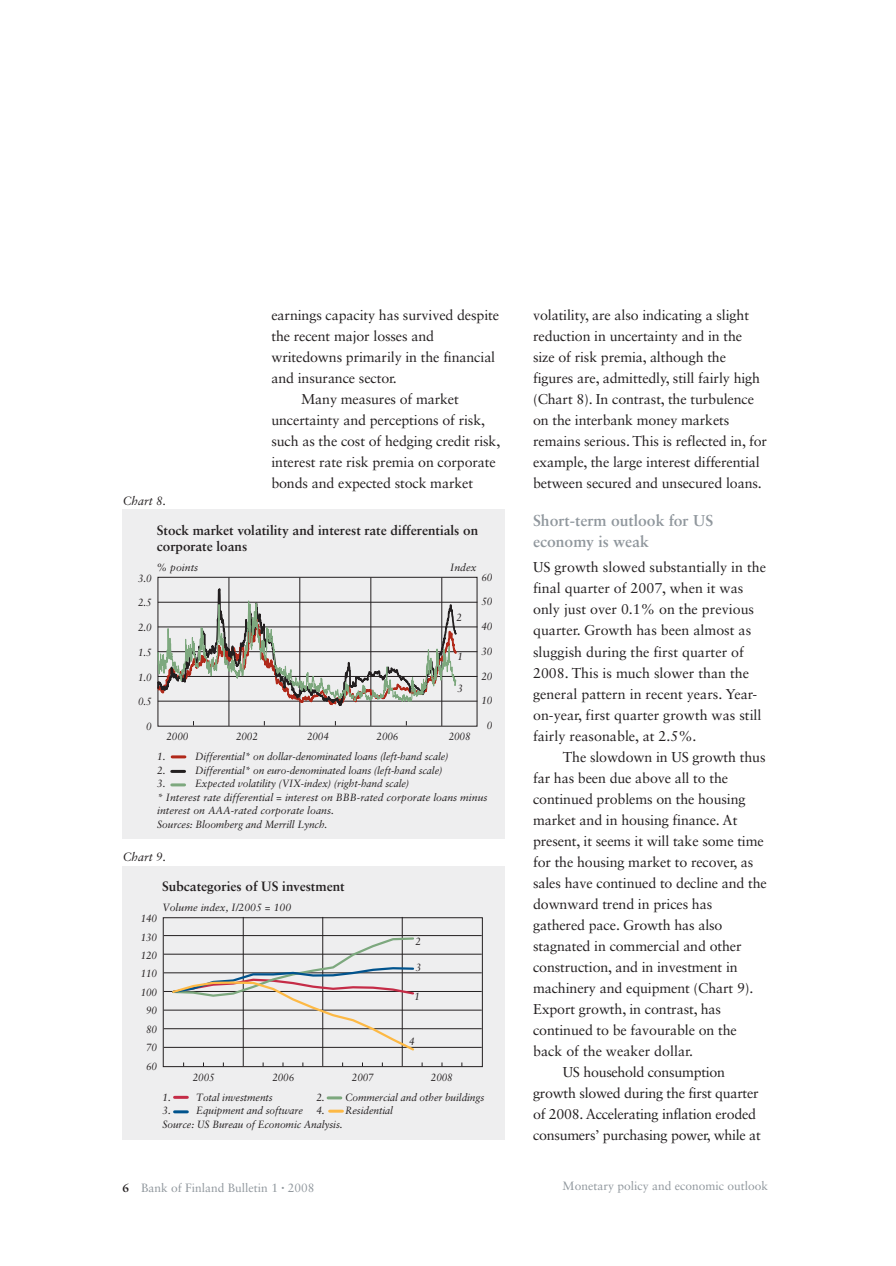
<style>
.page{position:relative;width:896px;height:1266px;background:#fff}
.page>*{position:absolute;margin:0;border:0;box-sizing:border-box;transform-origin:0 0}
.t1{font:700 15.75px/21px "Sabon LT Std";color:#90979d}
.t2{font:14.25px/21px "Sabon LT Std";letter-spacing:-.01em;color:#231f20}
.t3{font:700 13.5px/16.2px "Sabon LT Std";color:#231f20}
.t4{font:12px "Sabon LT Std";color:#90979d}
.t5{font:italic 12px "Sabon LT Std";color:#231f20}
.t6{font:italic 10.5px/13.5px "Sabon LT Std";letter-spacing:-.01em;color:#231f20}
.t7{font:italic 10.5px/18.5px "Sabon LT Std";letter-spacing:-.01em;color:#231f20;text-align:center;scale:.95 1}
.s1{font-weight:700;color:#231f20}
.s2{font-size:6px}
</style>
<div class="page">
<div style="left:122px;top:866px;width:383px;height:273px;background:#eeeeef"></div>
<div style="left:122px;top:509px;width:383px;height:329px;background:#eeeeef"></div>
<hr style="left:158px;top:701px;width:319px;height:1px;background:#231f20">
<hr style="left:158px;top:676px;width:319px;height:1px;background:#231f20">
<hr style="left:158px;top:651px;width:319px;height:1px;background:#231f20">
<hr style="left:158px;top:626px;width:319px;height:1px;background:#231f20">
<hr style="left:158px;top:602px;width:319px;height:1px;background:#231f20">
<svg style="left:157px;top:576px;width:299px;height:211px"></svg>
<div style="left:163px;top:917px;width:319px;height:149px;border:1px solid #231f20"></div>
<svg style="left:328px;top:1096px;width:13px;height:3px"></svg>
<svg style="left:174px;top:1095px;width:13px;height:3px"></svg>
<svg style="left:329px;top:1109px;width:13px;height:3px"></svg>
<svg style="left:174px;top:1110px;width:13px;height:3px"></svg>
<hr style="left:164px;top:1047px;width:317px;height:1px;background:#231f20">
<hr style="left:164px;top:1028px;width:317px;height:1px;background:#231f20">
<hr style="left:164px;top:1009px;width:317px;height:1px;background:#231f20">
<hr style="left:164px;top:991px;width:317px;height:1px;background:#231f20">
<hr style="left:164px;top:972px;width:317px;height:1px;background:#231f20">
<hr style="left:164px;top:953px;width:317px;height:1px;background:#231f20">
<hr style="left:164px;top:935px;width:317px;height:1px;background:#231f20">
<hr style="left:243px;top:916px;width:1px;height:149px;background:#231f20">
<hr style="left:322px;top:916px;width:1px;height:149px;background:#231f20">
<hr style="left:402px;top:916px;width:1px;height:149px;background:#231f20">
<svg style="left:170px;top:936px;width:246px;height:116px"></svg>
<p class="t2" style="left:271px;top:306px;width:229px">earnings capacity has survived despite</p>
<p class="t2" style="left:271px;top:327px;width:164px">the recent major losses and</p>
<p class="t2" style="left:271px;top:348px;width:225px">writedowns primarily in the financial</p>
<p class="t2" style="left:271px;top:369px;width:127px">and insurance sector.</p>
<p class="t2" style="left:301px;top:390px;width:159px">Many measures of market</p>
<p class="t2" style="left:271px;top:411px;width:215px">uncertainty and perceptions of risk,</p>
<p class="t2" style="left:271px;top:432px;width:230px">such as the cost of hedging credit risk,</p>
<p class="t2" style="left:271px;top:453px;width:226px">interest rate risk premia on corporate</p>
<p class="t2" style="left:271px;top:474px;width:203px">bonds and expected stock market</p>
<p class="t5" style="left:123px;top:495px;width:45px">Chart 8.</p>
<p class="t3" style="left:157px;top:523px;width:323px">Stock market volatility and interest rate differentials on corporate loans</p>
<p class="t6" style="left:157px;top:561px;width:43px">% points</p>
<p class="t6" style="left:450px;top:561px;width:28px">Index</p>
<p class="t7" style="left:138px;top:569px;width:16px">3.0</p>
<p class="t7" style="left:138px;top:594px;width:16px">2.5</p>
<p class="t7" style="left:138px;top:619px;width:16px">2.0</p>
<p class="t7" style="left:138px;top:644px;width:16px">1.5</p>
<p class="t7" style="left:138px;top:668px;width:16px">1.0</p>
<p class="t7" style="left:138px;top:693px;width:16px">0.5</p>
<p class="t7" style="left:146px;top:718px;width:7px">0</p>
<p class="t7" style="left:166px;top:728px;width:25px">2000</p>
<p class="t7" style="left:236px;top:728px;width:25px">2002</p>
<p class="t7" style="left:307px;top:728px;width:25px">2004</p>
<p class="t7" style="left:376px;top:728px;width:25px">2006</p>
<p class="t7" style="left:448px;top:728px;width:25px">2008</p>
<p class="t6" style="left:157px;top:750px;width:10px">1.</p>
<p class="t6" style="left:195px;top:750px;width:255px">Differential* on dollar-denominated loans (left-hand scale)</p>
<p class="t6" style="left:157px;top:764px;width:10px">2.</p>
<p class="t6" style="left:195px;top:764px;width:249px">Differential* on euro-denominated loans (left-hand scale)</p>
<p class="t6" style="left:157px;top:777px;width:10px">3.</p>
<p class="t7" style="left:481px;top:568px;width:13px">60</p>
<p class="t7" style="left:481px;top:593px;width:13px">50</p>
<p class="t7" style="left:481px;top:618px;width:13px">40</p>
<p class="t7" style="left:481px;top:643px;width:13px">30</p>
<p class="t7" style="left:481px;top:667px;width:13px">20</p>
<p class="t7" style="left:481px;top:692px;width:13px">10</p>
<p class="t7" style="left:487px;top:717px;width:7px">0</p>
<p class="t7" style="left:456px;top:608px;width:7px">2</p>
<p class="t7" style="left:457px;top:648px;width:7px">1</p>
<p class="t7" style="left:457px;top:679px;width:7px">3</p>
<p class="t6" style="left:157px;top:777px;width:332px;text-indent:38px">Expected volatility (VIX-index) (right-hand scale)<br>* Interest rate differential = interest on BBB-rated corporate loans minus interest on AAA-rated corporate loans.<br>Sources: Bloomberg and Merrill Lynch.</p>
<p class="t5" style="left:123px;top:852px;width:45px">Chart 9.</p>
<p class="t3" style="left:162px;top:879px;width:184px">Subcategories of US investment</p>
<p class="t6" style="left:162px;top:901px;width:130px">Volume index, I/2005 = 100</p>
<p class="t7" style="left:141px;top:910px;width:18px">140<br>130<br>120<br>110<br>100<br>90<br>80<br>70<br>60</p>
<p class="t7" style="left:415px;top:933px;width:7px">2</p>
<p class="t7" style="left:416px;top:958px;width:7px">3</p>
<p class="t7" style="left:414px;top:988px;width:7px">1</p>
<p class="t7" style="left:409px;top:1032px;width:7px">4</p>
<p class="t7" style="left:193px;top:1068px;width:25px">2005</p>
<p class="t7" style="left:272px;top:1068px;width:25px">2006</p>
<p class="t7" style="left:352px;top:1068px;width:25px">2007</p>
<p class="t7" style="left:431px;top:1068px;width:25px">2008</p>
<p class="t6" style="left:162px;top:1091px;width:10px">1.</p>
<p class="t6" style="left:196px;top:1091px;width:78px">Total investments</p>
<p class="t6" style="left:316px;top:1091px;width:169px">2. Commercial and other buildings</p>
<p class="t6" style="left:162px;top:1104px;width:10px">3.</p>
<p class="t6" style="left:196px;top:1104px;width:108px">Equipment and software</p>
<p class="t6" style="left:162px;top:1104px;width:232px;text-indent:154px">4. Residential<br>Source: US Bureau of Economic Analysis.</p>
<p class="t2" style="left:533px;top:306px;width:235px">volatility, are also indicating a slight reduction in uncertainty and in the size of risk premia, although the figures are, admittedly, still fairly high (Chart 8). In contrast, the turbulence on the interbank money markets remains serious. This is reflected in, for example, the large interest differential between secured and unsecured loans.</p>
<p class="t1" style="left:533px;top:511px;width:182px">Short-term outlook for US economy is weak</p>
<p class="t2" style="left:533px;top:558px;width:234px">US growth slowed substantially in the</p>
<p class="t2" style="left:533px;top:579px;width:212px">final quarter of 2007, when it was</p>
<p class="t2" style="left:533px;top:600px;width:222px">only just over 0.1% on the previous</p>
<p class="t2" style="left:533px;top:621px;width:220px">quarter. Growth has been almost as</p>
<p class="t2" style="left:533px;top:642px;width:212px">sluggish during the first quarter of</p>
<p class="t2" style="left:533px;top:663px;width:217px">2008. This is much slower than the</p>
<p class="t2" style="left:533px;top:684px;width:226px">general pattern in recent years. Year-</p>
<p class="t2" style="left:533px;top:705px;width:230px">on-year, first quarter growth was still</p>
<p class="t2" style="left:533px;top:726px;width:165px">fairly reasonable, at 2.5%.</p>
<p class="t2" style="left:563px;top:747px;width:204px">The slowdown in US growth thus</p>
<p class="t2" style="left:533px;top:768px;width:196px">far has been due above all to the</p>
<p class="t2" style="left:533px;top:789px;width:214px">continued problems on the housing</p>
<p class="t2" style="left:533px;top:810px;width:206px">market and in housing finance. At</p>
<p class="t2" style="left:533px;top:831px;width:232px">present, it seems it will take some time</p>
<p class="t2" style="left:533px;top:852px;width:221px">for the housing market to recover, as</p>
<p class="t2" style="left:533px;top:873px;width:235px">sales have continued to decline and the</p>
<p class="t2" style="left:533px;top:894px;width:181px">downward trend in prices has</p>
<p class="t2" style="left:533px;top:915px;width:191px">gathered pace. Growth has also</p>
<p class="t2" style="left:533px;top:936px;width:210px">stagnated in commercial and other</p>
<p class="t2" style="left:533px;top:957px;width:206px">construction, and in investment in</p>
<p class="t2" style="left:533px;top:978px;width:222px">machinery and equipment (Chart 9).</p>
<p class="t2" style="left:533px;top:999px;width:189px">Export growth, in contrast, has</p>
<p class="t2" style="left:533px;top:1020px;width:205px">continued to be favourable on the</p>
<p class="t2" style="left:533px;top:1041px;width:161px">back of the weaker dollar.</p>
<p class="t2" style="left:563px;top:1062px;width:164px">US household consumption</p>
<p class="t2" style="left:533px;top:1083px;width:227px">growth slowed during the first quarter</p>
<p class="t2" style="left:533px;top:1104px;width:224px">of 2008. Accelerating inflation eroded</p>
<p class="t2" style="left:533px;top:1125px;width:229px">consumers’ purchasing power, while at</p>
<p class="t4" style="left:122px;top:1182px;width:193px"><span class="s1">6</span> Bank of Finland Bulletin 1 <span class="s2">•</span> 2008</p>
<p class="t4" style="left:562px;top:1181px;width:207px">Monetary policy and economic outlook</p>
</div>
